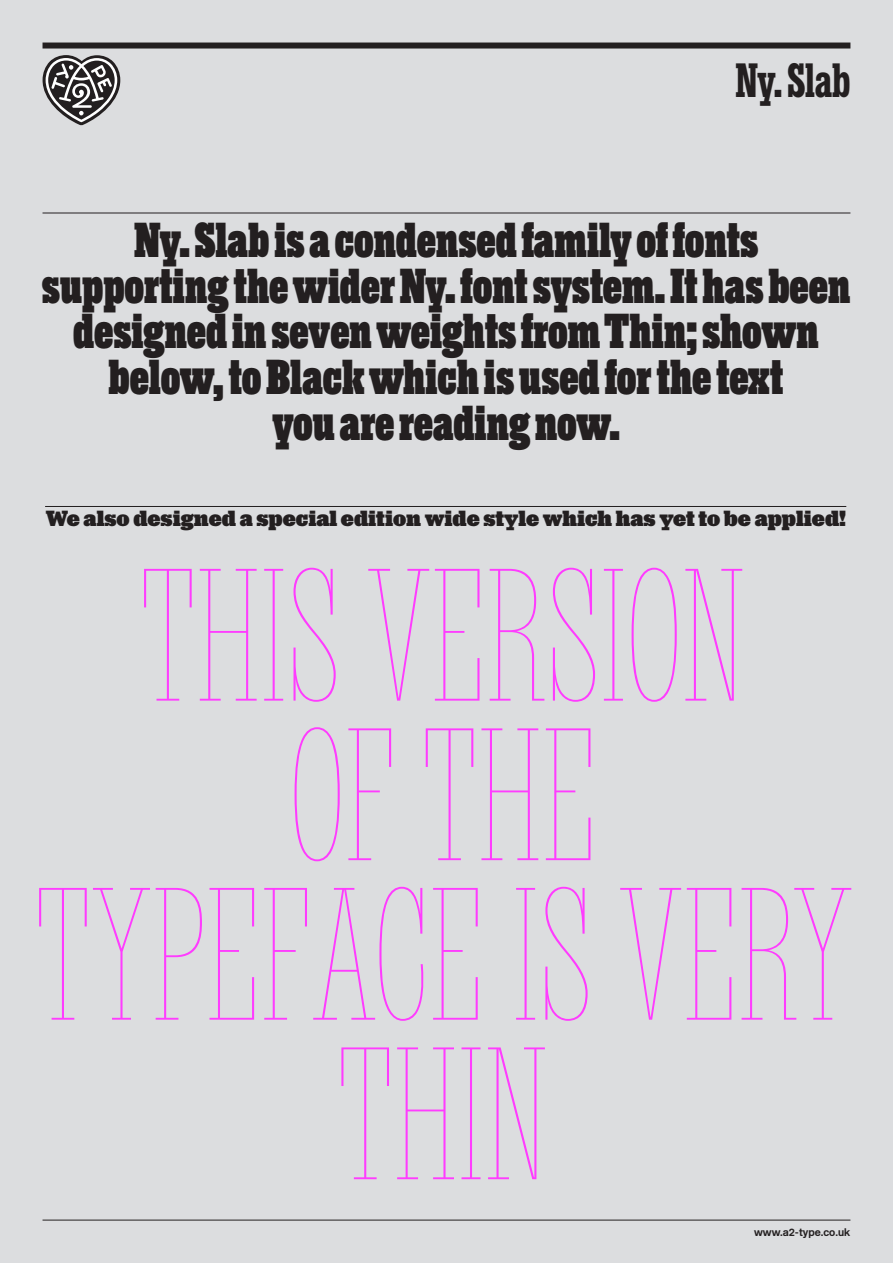
<style>
.page{position:relative;width:893px;height:1263px;background:#dcdddf}
.page>*{position:absolute;margin:0;border:0;box-sizing:border-box;transform-origin:0 0}
.t1{font:100 188.25px "Ny.Slab";color:#ff3cff}
.t2{font:900 48.9px/45.8px "Ny.Slab";color:#231f20;text-align:center}
.t3{font:700 48px "Ny.Slab";color:#231f20}
.t4{font:900 21.9px "Ny.Slab Wide";color:#231f20}
.t5{font:700 10.5px "New Rail Alphabet";color:#231f20}
</style>
<div class="page">
<div style="left:43px;top:43px;width:807px;height:6px;background:#231f20"></div>
<svg style="left:43px;top:55px;width:77px;height:70px"></svg>
<hr style="left:43px;top:1220px;width:807px;height:1px;background:#231f20">
<hr style="left:45px;top:506px;width:801px;height:1px;background:#231f20">
<hr style="left:43px;top:213px;width:807px;height:1px;background:#231f20">
<p class="t3" style="left:736px;top:51px;width:116px">Ny. Slab</p>
<p class="t2" style="left:134px;top:217px;width:625px">Ny. Slab is a condensed family of fonts</p>
<p class="t2" style="left:42px;top:262px;width:810px">supporting the wider Ny. font system. It has been designed in seven weights from Thin; shown</p>
<p class="t2" style="left:109px;top:354px;width:676px">below, to Black which is used for the text</p>
<p class="t2" style="left:272px;top:399px;width:350px">you are reading now.</p>
<p class="t4" style="left:46px;top:505px;width:802px">We also designed a special edition wide style which has yet to be applied!</p>
<p class="t1" style="left:140px;top:526px;width:608px">THIS VERSION</p>
<p class="t1" style="left:289px;top:685px;width:309px">OF THE</p>
<p class="t1" style="left:35px;top:845px;width:820px">TYPEFACE IS VERY</p>
<p class="t1" style="left:337px;top:1004px;width:213px">THIN</p>
<p class="t5" style="left:754px;top:1225px;width:98px">www.a2-type.co.uk</p>
</div>
